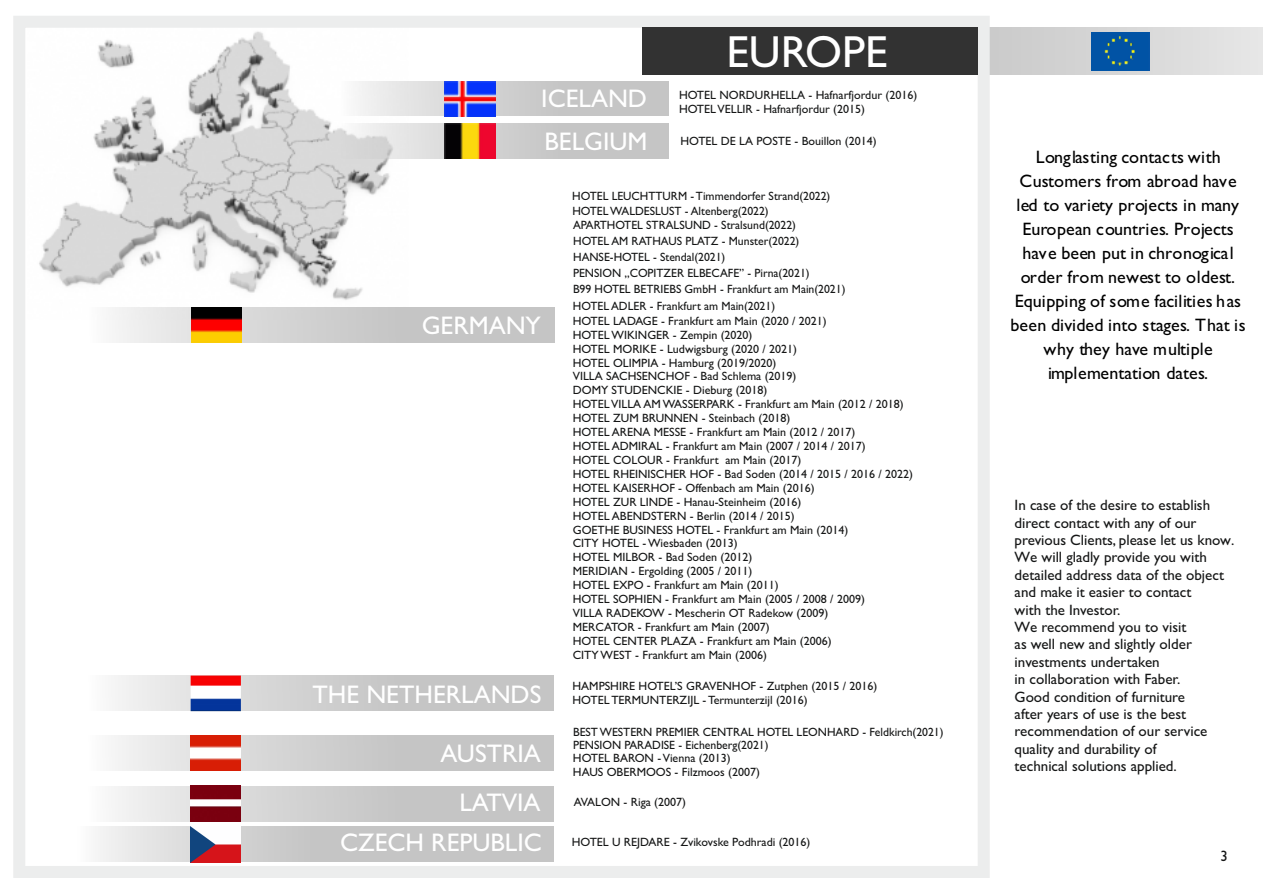
<style>
.page{position:relative;width:1263px;height:893px;background:#fff}
.page>*{position:absolute;margin:0;border:0;box-sizing:border-box;transform-origin:0 0}
.t1{font:45px "Gill Sans";color:#fff}
.t2{font:25.5px/49.3px "Gill Sans";color:#fff;text-align:right}
.t3{font:18px/24px "Gill Sans";color:#000;text-align:center}
.t4{font:15px/17.4px "Gill Sans";color:#151616}
.t5{font:12px/14px "Gill Sans";color:#151616}
</style>
<div class="page">
<div style="left:978px;top:28px;width:285px;height:47px;background:linear-gradient(to right,#c9c9c9,#e6e6e6)"></div>
<img style="left:39px;top:31px;width:370px;height:269px">
<div style="left:13px;top:16px;width:977px;height:862px;border:12px solid #eceded"></div>
<div style="left:642px;top:28px;width:336px;height:47px;background:#323232"></div>
<img style="left:1092px;top:32px;width:57px;height:39px">
<svg style="left:332px;top:82px;width:337px;height:34px;background:#d4d4d5"></svg>
<svg style="left:332px;top:124px;width:337px;height:35px;background:#cfcfcf"></svg>
<svg style="left:112px;top:307px;width:442px;height:36px;background:#d0d0d0"></svg>
<img style="left:445px;top:81px;width:50px;height:35px">
<img style="left:191px;top:307px;width:50px;height:36px">
<svg style="left:114px;top:675px;width:440px;height:36px;background:#d0d0d0"></svg>
<svg style="left:114px;top:735px;width:440px;height:36px;background:#d0d0d0"></svg>
<svg style="left:114px;top:786px;width:440px;height:36px;background:#d0d0d0"></svg>
<svg style="left:98px;top:827px;width:456px;height:35px;background:#cdcdcd"></svg>
<img style="left:445px;top:124px;width:51px;height:35px">
<img style="left:191px;top:735px;width:50px;height:36px">
<img style="left:191px;top:786px;width:50px;height:36px">
<img style="left:191px;top:675px;width:50px;height:36px">
<img style="left:191px;top:827px;width:50px;height:35px">
<h2 class="t2" style="left:541px;top:77px;width:107px">ICELAND</h2>
<h2 class="t2" style="left:545px;top:119px;width:104px">BELGIUM</h2>
<h1 class="t1" style="left:726px;top:36px;width:163px">EUROPE</h1>
<p class="t5" style="left:679px;top:89px;width:240px">HOTEL NORDURHELLA - Hafnarfjordur (2016)<br>HOTEL VELLIR - Hafnarfjordur (2015)</p>
<p class="t5" style="left:680px;top:135px;width:198px">HOTEL DE LA POSTE - Bouillon (2014)</p>
<p class="t5" style="left:572px;top:190px;width:260px;line-height:14.4px">HOTEL LEUCHTTURM - Timmendorfer Strand(2022)<br>HOTEL WALDESLUST - Altenberg(2022)</p>
<p class="t5" style="left:573px;top:219px;width:224px">APARTHOTEL STRALSUND - Stralsund(2022)</p>
<p class="t5" style="left:573px;top:250px;width:274px;line-height:16.4px">HANSE-HOTEL - Stendal(2021)<br>PENSION „COPITZER ELBECAFE” - Pirna(2021)<br>B99 HOTEL BETRIEBS GmbH - Frankfurt am Main(2021)</p>
<p class="t5" style="left:573px;top:235px;width:228px">HOTEL AM RATHAUS PLATZ - Munster(2022)</p>
<p class="t5" style="left:573px;top:300px;width:204px">HOTEL ADLER - Frankfurt am Main(2021)</p>
<h2 class="t2" style="left:422px;top:304px;width:121px">GERMANY</h2>
<p class="t5" style="left:573px;top:315px;width:342px">HOTEL LADAGE - Frankfurt am Main (2020 / 2021)<br>HOTEL WIKINGER - Zempin (2020)<br>HOTEL MORIKE - Ludwigsburg (2020 / 2021)<br>HOTEL OLIMPIA - Hamburg (2019/2020)<br>VILLA SACHSENCHOF - Bad Schlema (2019)<br>DOMY STUDENCKIE - Dieburg (2018)<br>HOTEL VILLA AM WASSERPARK - Frankfurt am Main (2012 / 2018)<br>HOTEL ZUM BRUNNEN - Steinbach (2018)<br>HOTEL ARENA MESSE - Frankfurt am Main (2012 / 2017)<br>HOTEL ADMIRAL - Frankfurt am Main (2007 / 2014 / 2017)<br>HOTEL COLOUR - Frankfurt am Main (2017)<br>HOTEL RHEINISCHER HOF - Bad Soden (2014 / 2015 / 2016 / 2022)<br>HOTEL KAISERHOF - Offenbach am Main (2016)<br>HOTEL ZUR LINDE - Hanau-Steinheim (2016)<br>HOTEL ABENDSTERN - Berlin (2014 / 2015)<br>GOETHE BUSINESS HOTEL - Frankfurt am Main (2014)<br>CITY HOTEL - Wiesbaden (2013)<br>HOTEL MILBOR - Bad Soden (2012)<br>MERIDIAN - Ergolding (2005 / 2011)<br>HOTEL EXPO - Frankfurt am Main (2011)<br>HOTEL SOPHIEN - Frankfurt am Main (2005 / 2008 / 2009)<br>VILLA RADEKOW - Mescherin OT Radekow (2009)<br>MERCATOR - Frankfurt am Main (2007)<br>HOTEL CENTER PLAZA - Frankfurt am Main (2006)<br>CITY WEST - Frankfurt am Main (2006)</p>
<h2 class="t2" style="left:312px;top:672px;width:230px">THE NETHERLANDS</h2>
<p class="t5" style="left:572px;top:680px;width:306px">HAMPSHIRE HOTEL’S GRAVENHOF - Zutphen (2015 / 2016)<br>HOTEL TERMUNTERZIJL - Termunterzijl (2016)</p>
<h2 class="t2" style="left:440px;top:731px;width:102px">AUSTRIA<br>LATVIA</h2>
<h2 class="t2" style="left:340px;top:821px;width:203px">CZECH REPUBLIC</h2>
<p class="t5" style="left:573px;top:726px;width:372px">BEST WESTERN PREMIER CENTRAL HOTEL LEONHARD - Feldkirch(2021)</p>
<p class="t5" style="left:573px;top:739px;width:197px">PENSION PARADISE - Eichenberg(2021)</p>
<p class="t5" style="left:573px;top:752px;width:188px">HOTEL BARON - Vienna (2013)<br>HAUS OBERMOOS - Filzmoos (2007)</p>
<p class="t5" style="left:574px;top:796px;width:114px">AVALON - Riga (2007)</p>
<p class="t5" style="left:572px;top:836px;width:240px">HOTEL U REJDARE - Zvikovske Podhradi (2016)</p>
<p class="t3" style="left:1010px;top:146px;width:237px">Longlasting contacts with<br>Customers from abroad have led to variety projects in many<br>European countries. Projects have been put in chronogical order from newest to oldest.<br>Equipping of some facilities has been divided into stages. That is why they have multiple implementation dates.</p>
<p class="t4" style="left:1014px;top:498px;width:221px">In case of the desire to establish direct contact with any of our previous Clients, please let us know.<br>We will gladly provide you with detailed address data of the object and make it easier to contact<br>with the Investor.<br>We recommend you to visit<br>as well new and slightly older investments undertaken<br>in collaboration with Faber.<br>Good condition of furniture<br>after years of use is the best recommendation of our service quality and durability of<br>technical solutions applied.</p>
<p class="t4" style="left:1220px;top:849px;width:9px">3</p>
</div>
